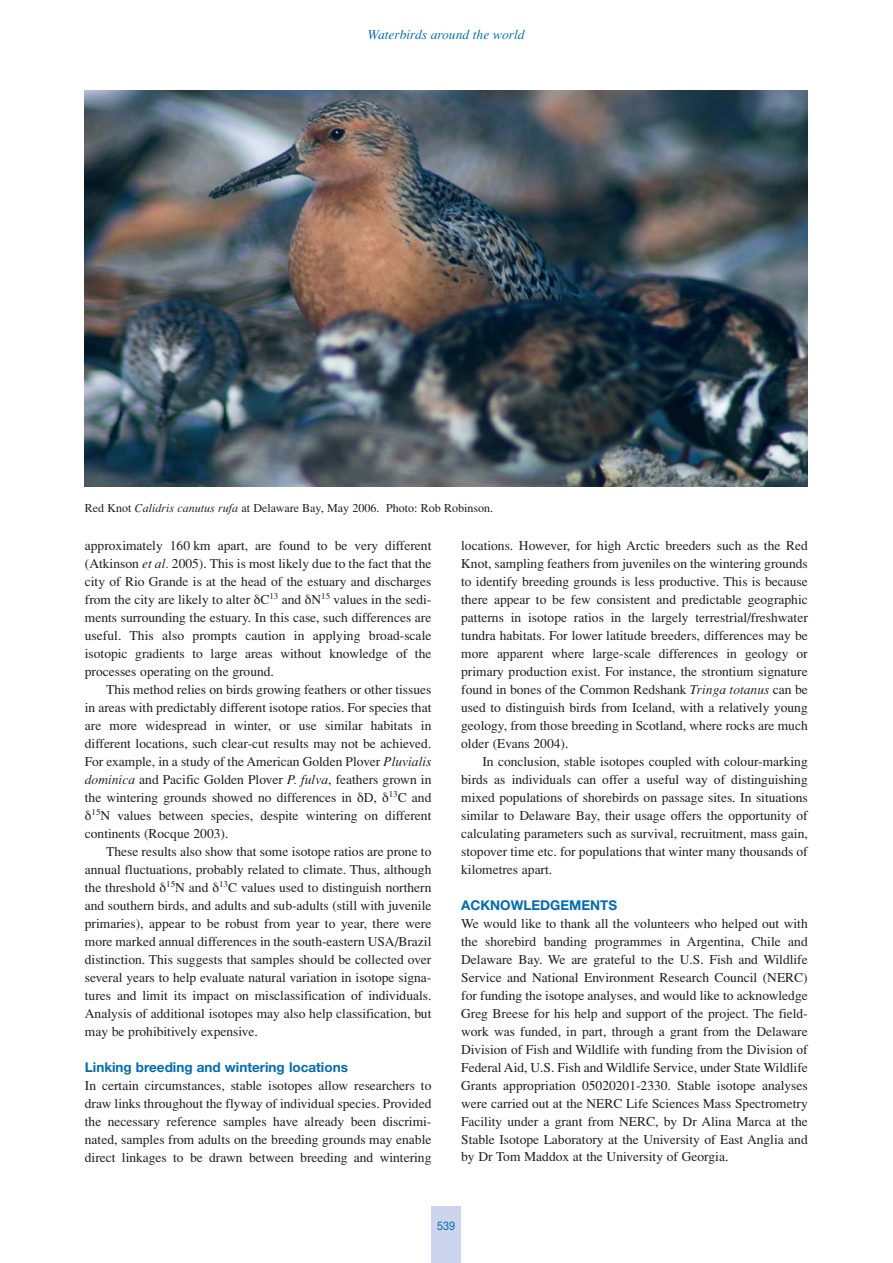
<style>
.page{position:relative;width:893px;height:1263px;background:#fff}
.page>*{position:absolute;margin:0;border:0;box-sizing:border-box;transform-origin:0 0}
.t1{font:13.5px/18px "Times";color:#231f20;text-align:justify}
.t2{font:700 13.5px "Helvetica Neue";color:#006cb6}
.t3{font:italic 13.5px "Times";color:#006cb6}
.t4{font:12px "Times";color:#231f20}
.t5{font:12px "Helvetica Neue";color:#006cb6;scale:.9 1}
.s1{font-style:italic}
</style>
<div class="page">
<img style="left:85px;top:90px;width:723px;height:396px">
<div style="left:431px;top:1206px;width:30px;height:57px;background:#ccd5ed"></div>
<p class="t3" style="left:368px;top:30px;width:158px">Waterbirds around the world</p>
<p class="t4" style="left:85px;top:504px;width:410px">Red Knot <span class="s1">Calidris canutus rufa</span> at Delaware Bay, May 2006. Photo: Rob Robinson.</p>
<p class="t1" style="left:85px;top:537px;width:348px">approximately 160 km apart, are found to be very different (Atkinson <span class="s1">et al.</span> 2005). This is most likely due to the fact that the city of Rio Grande is at the head of the estuary and discharges from the city are likely to alter C<sup>13</sup> and N<sup>15</sup> values in the sedi&shy;ments surrounding the estuary. In this case, such differences are useful. This also prompts caution in applying broad-scale isotopic gradients to large areas without knowledge of the processes operating on the ground.</p>
<p class="t1" style="left:106px;top:681px;width:327px">This method relies on birds growing feathers or other tissues</p>
<p class="t1" style="left:85px;top:699px;width:348px">in areas with predictably different isotope ratios. For species that</p>
<p class="t1" style="left:85px;top:717px;width:348px">are more widespread in winter, or use similar habitats in</p>
<p class="t1" style="left:85px;top:735px;width:348px">different locations, such clear-cut results may not be achieved.</p>
<p class="t1" style="left:85px;top:753px;width:348px">For example, in a study of the American Golden Plover <span class="s1">Pluvialis</span></p>
<p class="t1" style="left:85px;top:771px;width:348px"><span class="s1">dominica</span> and Pacific Golden Plover <span class="s1">P. fulva</span>, feathers grown in</p>
<p class="t1" style="left:85px;top:789px;width:348px">the wintering grounds showed no differences in D, <sup>13</sup>C and</p>
<p class="t1" style="left:92px;top:807px;width:341px"><sup>15</sup>N values between species, despite wintering on different</p>
<p class="t1" style="left:85px;top:825px;width:145px">continents (Rocque 2003).</p>
<p class="t1" style="left:106px;top:843px;width:327px">These results also show that some isotope ratios are prone to</p>
<p class="t1" style="left:85px;top:861px;width:348px">annual fluctuations, probably related to climate. Thus, although</p>
<p class="t1" style="left:85px;top:879px;width:348px">the threshold <sup>15</sup>N and <sup>13</sup>C values used to distinguish northern</p>
<p class="t1" style="left:85px;top:897px;width:348px">and southern birds, and adults and sub-adults (still with juvenile</p>
<p class="t1" style="left:85px;top:915px;width:348px">primaries), appear to be robust from year to year, there were</p>
<p class="t1" style="left:85px;top:933px;width:348px">more marked annual differences in the south-eastern USA/Brazil</p>
<p class="t1" style="left:85px;top:951px;width:348px">distinction. This suggests that samples should be collected over</p>
<p class="t1" style="left:85px;top:969px;width:348px">several years to help evaluate natural variation in isotope signa-</p>
<p class="t1" style="left:85px;top:987px;width:348px">tures and limit its impact on misclassification of individuals.</p>
<p class="t1" style="left:85px;top:1005px;width:348px">Analysis of additional isotopes may also help classification, but</p>
<p class="t1" style="left:85px;top:1023px;width:174px">may be prohibitively expensive.</p>
<p class="t2" style="left:85px;top:1062px;width:265px">Linking breeding and wintering locations</p>
<p class="t1" style="left:85px;top:1077px;width:348px">In certain circumstances, stable isotopes allow researchers to draw links throughout the flyway of individual species. Provided the necessary reference samples have already been discrimi&shy;nated, samples from adults on the breeding grounds may enable direct linkages to be drawn between breeding and wintering</p>
<p class="t1" style="left:461px;top:537px;width:348px">locations. However, for high Arctic breeders such as the Red Knot, sampling feathers from juveniles on the wintering grounds to identify breeding grounds is less productive. This is because there appear to be few consistent and predictable geographic patterns in isotope ratios in the largely terrestrial/freshwater tundra habitats. For lower latitude breeders, differences may be more apparent where large-scale differences in geology or primary production exist. For instance, the strontium signature found in bones of the Common Redshank <span class="s1">Tringa totanus</span> can be used to distinguish birds from Iceland, with a relatively young geology, from those breeding in Scotland, where rocks are much older (Evans 2004).</p>
<p class="t1" style="left:461px;top:753px;width:348px;text-indent:21px">In conclusion, stable isotopes coupled with colour-marking birds as individuals can offer a useful way of distinguishing mixed populations of shorebirds on passage sites. In situations similar to Delaware Bay, their usage offers the opportunity of calculating parameters such as survival, recruitment, mass gain, stopover time etc. for populations that winter many thousands of kilometres apart.</p>
<p class="t2" style="left:461px;top:900px;width:157px">ACKNOWLEDGEMENTS</p>
<p class="t1" style="left:461px;top:915px;width:348px">We would like to thank all the volunteers who helped out with the shorebird banding programmes in Argentina, Chile and Delaware Bay. We are grateful to the U.S. Fish and Wildlife Service and National Environment Research Council (NERC) for funding the isotope analyses, and would like to acknowledge Greg Breese for his help and support of the project. The field&shy;work was funded, in part, through a grant from the Delaware Division of Fish and Wildlife with funding from the Division of Federal Aid, U.S. Fish and Wildlife Service, under State Wildlife Grants appropriation 05020201-2330. Stable isotope analyses were carried out at the NERC Life Sciences Mass Spectrometry Facility under a grant from NERC, by Dr Alina Marca at the Stable Isotope Laboratory at the University of East Anglia and by Dr Tom Maddox at the University of Georgia.</p>
<p class="t5" style="left:437px;top:1221px;width:22px">539</p>
</div>
